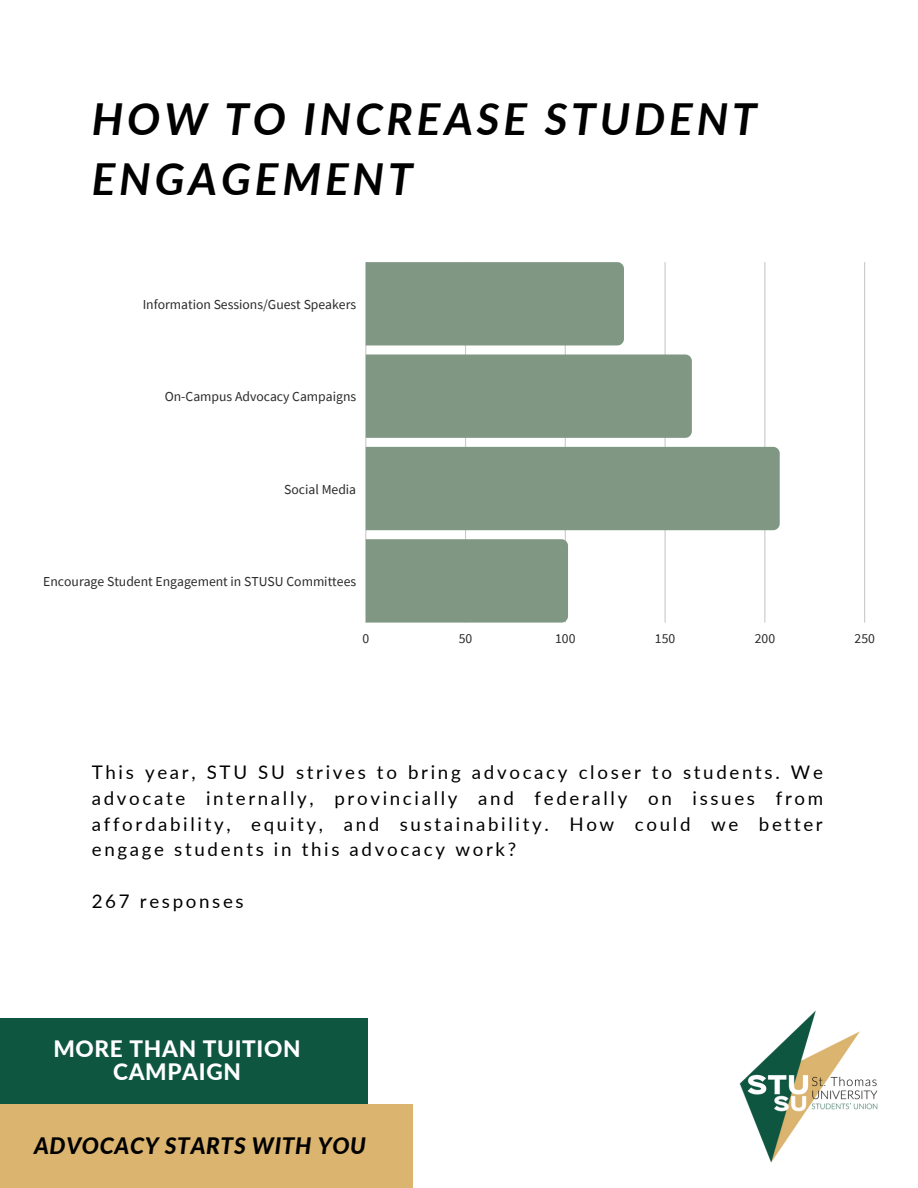
<style>
.page{position:relative;width:918px;height:1188px;background:#fff}
.page>*{position:absolute;margin:0;border:0;box-sizing:border-box;transform-origin:0 0}
.t1{font:italic 700 44.1px/60.8px "Lato";letter-spacing:.09em;color:#000}
.t2{font:800 22.65px/23.7px "Lato";letter-spacing:.03em;color:#fff;text-align:center}
.t3{font:italic 800 22.65px "Lato";letter-spacing:.03em;color:#000}
.t4{font:18.75px/25.8px "Lato";letter-spacing:.14em;color:#000;text-align:justify}
.t5{font:13.65px "Source Sans Pro";color:#2a2a2a}
</style>
<div class="page">
<div style="left:0;top:1019px;width:368px;height:85px;background:#0f5640"></div>
<div style="left:0;top:1104px;width:413px;height:84px;background:#dbb46f"></div>
<img style="left:739px;top:1010px;width:139px;height:153px">
<hr style="left:365px;top:262px;width:1px;height:361px;background:#2a2a2a">
<hr style="left:465px;top:262px;width:1px;height:361px;background:#2a2a2a">
<hr style="left:565px;top:262px;width:1px;height:361px;background:#2a2a2a">
<hr style="left:665px;top:262px;width:1px;height:361px;background:#2a2a2a">
<hr style="left:764px;top:262px;width:1px;height:361px;background:#2a2a2a">
<hr style="left:864px;top:262px;width:1px;height:361px;background:#2a2a2a">
<div style="left:366px;top:262px;width:258px;height:83px;background:#809784"></div>
<div style="left:366px;top:354px;width:326px;height:84px;background:#809784"></div>
<div style="left:366px;top:447px;width:414px;height:83px;background:#809784"></div>
<div style="left:366px;top:539px;width:202px;height:84px;background:#809784"></div>
<h1 class="t1" style="left:92px;top:87px;width:666px">HOW TO INCREASE STUDENT<br>ENGAGEMENT</h1>
<p class="t5" style="left:143px;top:295px;width:215px">Information Sessions/Guest Speakers</p>
<p class="t5" style="left:165px;top:388px;width:193px">On-Campus Advocacy Campaigns</p>
<p class="t5" style="left:284px;top:480px;width:73px">Social Media</p>
<p class="t5" style="left:43px;top:573px;width:314px">Encourage Student Engagement in STUSU Committees</p>
<p class="t5" style="left:362px;top:629px;width:8px">0</p>
<p class="t5" style="left:459px;top:629px;width:15px">50</p>
<p class="t5" style="left:555px;top:629px;width:22px">100</p>
<p class="t5" style="left:655px;top:629px;width:22px">150</p>
<p class="t5" style="left:755px;top:629px;width:22px">200</p>
<p class="t5" style="left:855px;top:629px;width:22px">250</p>
<p class="t4" style="left:92px;top:759px;width:733px">This year, STU SU strives to bring advocacy closer to students. We advocate internally, provincially and federally on issues from affordability, equity, and sustainability. How could we better engage students in this advocacy work?</p>
<p class="t4" style="left:92px;top:888px;width:153px">267 responses</p>
<p class="t2" style="left:53px;top:1036px;width:249px">MORE THAN TUITION<br>CAMPAIGN</p>
<p class="t3" style="left:34px;top:1131px;width:333px">ADVOCACY STARTS WITH YOU</p>
</div>
